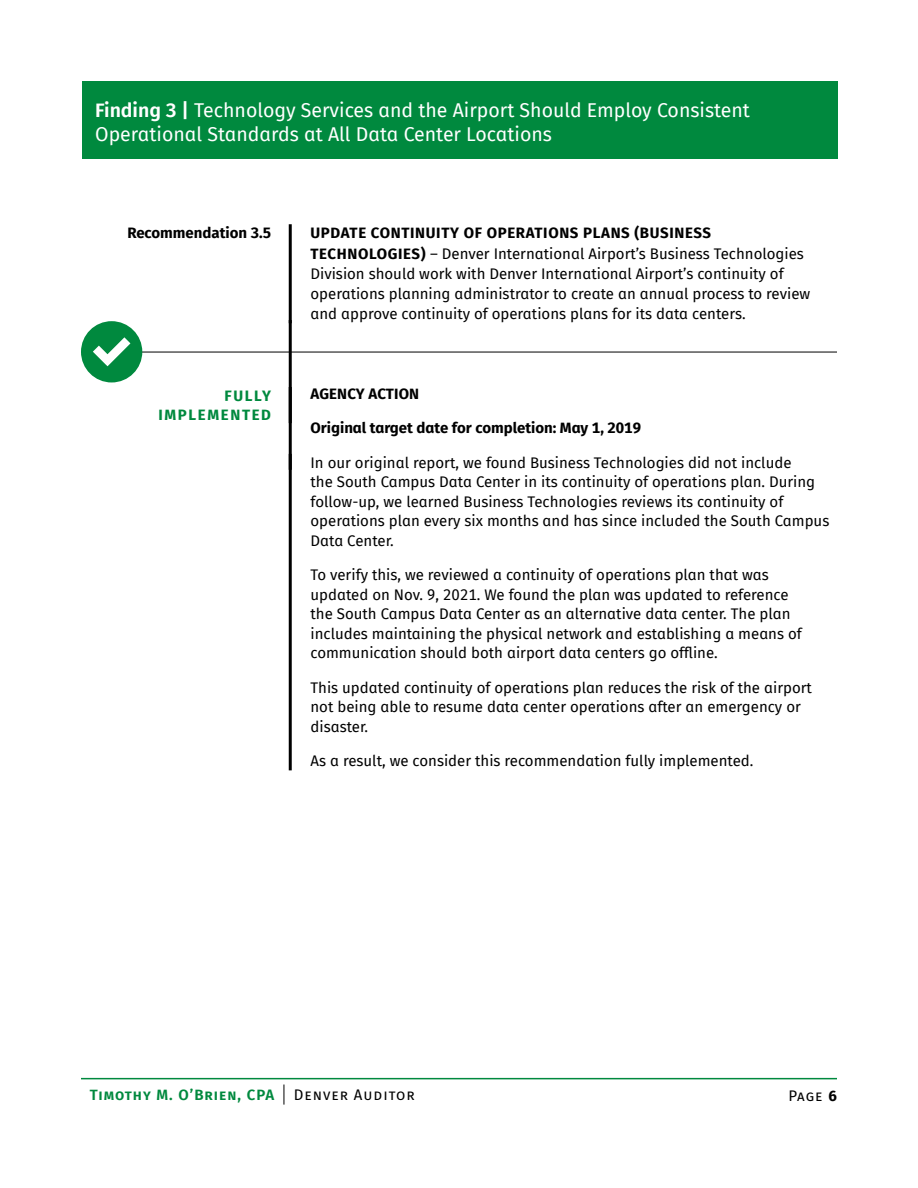
<style>
.page{position:relative;width:918px;height:1188px;background:#fff}
.page>*{position:absolute;margin:0;border:0;box-sizing:border-box;transform-origin:0 0}
.Finding_Box_Header{font:19.5px/23.4px "Fira Sans";color:#fff}
.agency_action_text{font:15px/19.5px "Fira Sans";color:#000}
.RECOMMENDATION_Text{font:15px/20.2px "Fira Sans";color:#000}
.Date_of_implementati{font:700 15px "Fira Sans";color:#000}
.t1{font:600 15px "Fira Sans";letter-spacing:.065em;color:#00893e}
.STATUS_-_Full{font:700 15px "Fira Sans";letter-spacing:.11em;color:#00893e}
.RECOMMENDATION_Text-2{font:15px "Fira Sans";letter-spacing:.065em;color:#000}
.s1{font-weight:600}
.s2{font-weight:700}
</style>
<div class="page">
<hr style="left:81px;top:1078px;width:756px;height:1px;background:#00893e">
<svg style="left:284px;top:1085px;width:1px;height:20px"></svg>
<hr style="left:289px;top:224px;width:3px;height:99px;background:#000">
<hr style="left:81px;top:352px;width:756px;height:1px;background:#000">
<hr style="left:289px;top:320px;width:3px;height:103px;background:#000">
<hr style="left:289px;top:387px;width:3px;height:83px;background:#000">
<hr style="left:289px;top:454px;width:3px;height:316px;background:#000">
<div style="left:82px;top:81px;width:756px;height:78px;background:#00893e"></div>
<div style="left:81px;top:321px;width:61px;height:61px;background:#00893e;border-radius:50%"></div>
<svg style="left:93px;top:337px;width:37px;height:29px"></svg>
<h1 class="Finding_Box_Header" style="left:95px;top:98px;width:656px"><span class="s1">Finding 3 |</span> Technology Services and the Airport Should Employ Consistent<br>Operational Standards at All Data Center Locations</h1>
<h2 class="Date_of_implementati" style="left:127px;top:220px;width:145px">Recommendation 3.5</h2>
<h2 class="RECOMMENDATION_Text" style="left:310px;top:223px;width:501px"><span class="s2">UPDATE CONTINUITY OF OPERATIONS PLANS (BUSINESS TECHNOLOGIES)</span> – Denver International Airport’s Business Technologies Division should work with Denver International Airport’s continuity of operations planning administrator to create an annual process to review and approve continuity of operations plans for its data centers.</h2>
<p class="STATUS_-_Full" style="left:224px;top:383px;width:48px">FULLY</p>
<h3 class="Date_of_implementati" style="left:311px;top:381px;width:110px">AGENCY ACTION</h3>
<p class="STATUS_-_Full" style="left:158px;top:403px;width:114px">IMPLEMENTED</p>
<h5 class="Date_of_implementati" style="left:310px;top:416px;width:332px">Original target date for completion: May 1, 2019</h5>
<p class="agency_action_text" style="left:310px;top:453px;width:520px">In our original report, we found Business Technologies did not include<br>the South Campus Data Center in its continuity of operations plan. During follow-up, we learned Business Technologies reviews its continuity of operations plan every six months and has since included the South Campus Data Center.</p>
<p class="agency_action_text" style="left:310px;top:565px;width:493px">To verify this, we reviewed a continuity of operations plan that was updated on Nov. 9, 2021. We found the plan was updated to reference the South Campus Data Center as an alternative data center. The plan includes maintaining the physical network and establishing a means of communication should both airport data centers go offline.</p>
<p class="agency_action_text" style="left:310px;top:678px;width:503px">This updated continuity of operations plan reduces the risk of the airport not being able to resume data center operations after an emergency or disaster.</p>
<p class="agency_action_text" style="left:310px;top:751px;width:445px">As a result, we consider this recommendation fully implemented.</p>
<p class="t1" style="left:90px;top:1082px;width:186px">Timothy M. O’Brien, CPA</p>
<p class="RECOMMENDATION_Text-2" style="left:294px;top:1083px;width:123px">Denver Auditor</p>
<p class="RECOMMENDATION_Text" style="left:788px;top:1085px;width:50px">Page <span class="s2">6</span></p>
</div>
